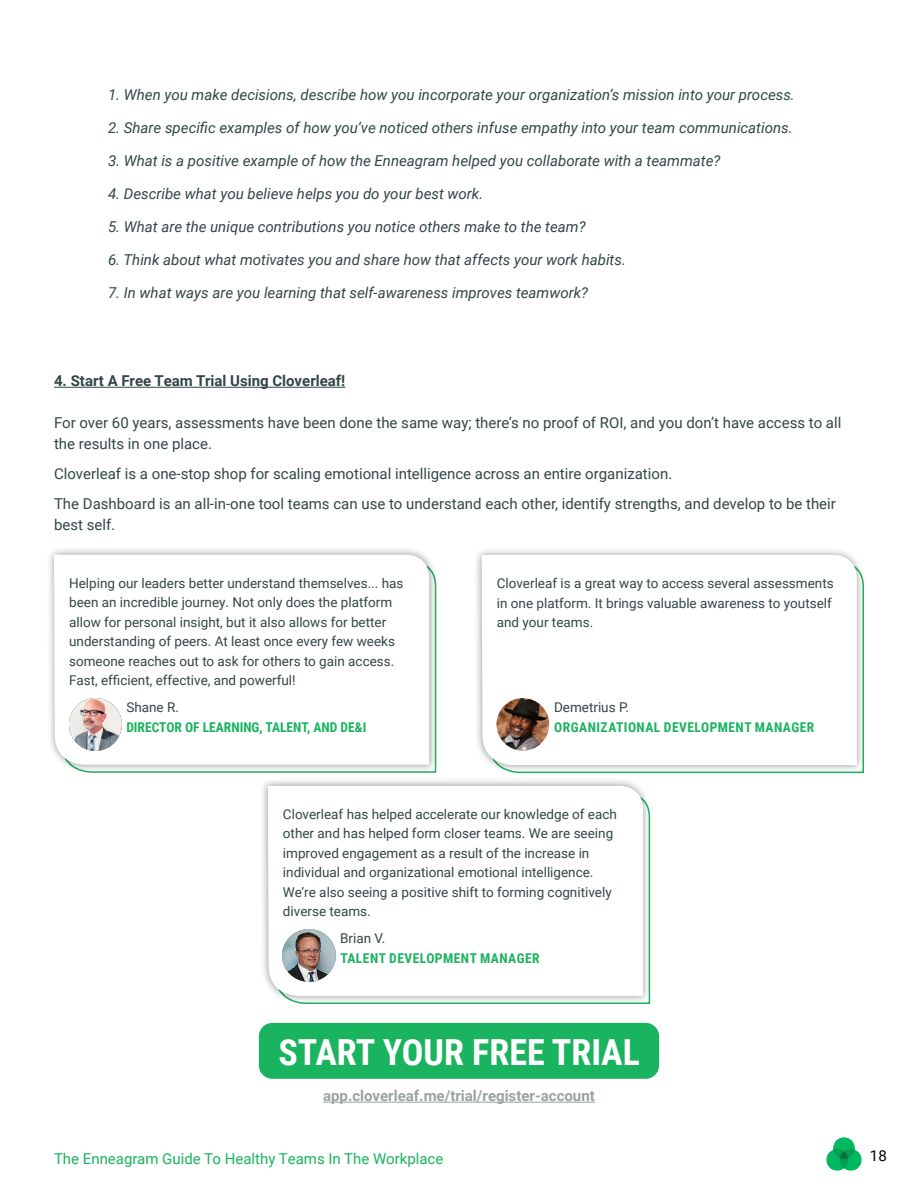
<style>
.page{position:relative;width:918px;height:1188px;background:#fff}
.page>*{position:absolute;margin:0;border:0;box-sizing:border-box;transform-origin:0 0}
.t1{font:700 36px "Roboto Condensed";color:#fff}
.t2{font:italic 15px "Roboto";color:#324645}
.t3{font:15px/21px "Roboto";color:#324645}
.t4{font:700 15px "Roboto";color:#324645}
.t5{font:15px "Roboto";color:#1ab35f}
.t6{font:15px "Roboto";color:#000}
.t7{font:13.5px/19.5px "Roboto";color:#324645}
.t8{font:700 13.5px "Roboto Condensed";letter-spacing:.035em;color:#1ab35f}
.t9{font:700 13.5px "Roboto Condensed";color:#1ab35f}
</style>
<div class="page">
<img style="left:826px;top:1137px;width:36px;height:34px">
<div style="left:259px;top:1023px;width:400px;height:56px;background:#1ab35f;border-radius:14px"></div>
<hr style="left:323px;top:1102px;width:272px;height:1px;background:#324645">
<hr style="left:54px;top:387px;width:291px;height:1px;background:#324645">
<div style="left:46px;top:546px;width:391px;height:227px;background:#000;opacity:.4"></div>
<svg style="left:54px;top:555px;width:375px;height:210px"></svg>
<img style="left:69px;top:698px;width:52px;height:52px">
<div style="left:473px;top:547px;width:392px;height:226px;background:#000;opacity:.4"></div>
<svg style="left:482px;top:555px;width:375px;height:211px"></svg>
<div style="left:260px;top:778px;width:391px;height:226px;background:#000;opacity:.4"></div>
<svg style="left:268px;top:786px;width:375px;height:211px"></svg>
<img style="left:497px;top:698px;width:52px;height:53px;border-radius:26px">
<img style="left:283px;top:929px;width:52px;height:53px">
<p class="t2" style="left:108px;top:84px;width:688px">1. When you make decisions, describe how you incorporate your organization’s mission into your process.</p>
<p class="t2" style="left:108px;top:117px;width:686px">2. Share specific examples of how you’ve noticed others infuse empathy into your team communications.</p>
<p class="t2" style="left:108px;top:150px;width:614px">3. What is a positive example of how the Enneagram helped you collaborate with a teammate?</p>
<p class="t2" style="left:108px;top:183px;width:377px">4. Describe what you believe helps you do your best work.</p>
<p class="t2" style="left:108px;top:216px;width:479px">5. What are the unique contributions you notice others make to the team?</p>
<p class="t2" style="left:108px;top:249px;width:519px">6. Think about what motivates you and share how that affects your work habits.</p>
<p class="t2" style="left:108px;top:282px;width:482px">7. In what ways are you learning that self-awareness improves teamwork?</p>
<p class="t4" style="left:54px;top:370px;width:293px">4. Start A Free Team Trial Using Cloverleaf!</p>
<p class="t3" style="left:54px;top:412px;width:789px">For over 60 years, assessments have been done the same way; there’s no proof of ROI, and you don’t have access to all the results in one place.</p>
<p class="t3" style="left:54px;top:458px;width:783px;line-height:30px">Cloverleaf is a one-stop shop for scaling emotional intelligence across an entire organization.<br>The Dashboard is an all-in-one tool teams can use to understand each other, identify strengths, and develop to be their</p>
<p class="t3" style="left:54px;top:514px;width:63px">best self.</p>
<p class="t7" style="left:69px;top:573px;width:336px">Helping our leaders better understand themselves... has been an incredible journey. Not only does the platform allow for personal insight, but it also allows for better understanding of peers. At least once every few weeks someone reaches out to ask for others to gain access.<br>Fast, efficient, effective, and powerful!</p>
<p class="t7" style="left:126px;top:697px;width:54px">Shane R.</p>
<p class="t9" style="left:126px;top:717px;width:241px">DIRECTOR OF LEARNING, TALENT, AND DE&amp;I</p>
<p class="t7" style="left:497px;top:573px;width:338px">Cloverleaf is a great way to access several assessments in one platform. It brings valuable awareness to youtself and your teams.</p>
<p class="t7" style="left:554px;top:697px;width:76px">Demetrius P.</p>
<p class="t8" style="left:554px;top:718px;width:262px">ORGANIZATIONAL DEVELOPMENT MANAGER</p>
<p class="t7" style="left:283px;top:804px;width:335px">Cloverleaf has helped accelerate our knowledge of each other and has helped form closer teams. We are seeing improved engagement as a result of the increase in individual and organizational emotional intelligence.<br>We’re also seeing a positive shift to forming cognitively diverse teams.</p>
<p class="t7" style="left:340px;top:928px;width:47px">Brian V.</p>
<p class="t8" style="left:340px;top:949px;width:201px">TALENT DEVELOPMENT MANAGER</p>
<h1 class="t1" style="left:279px;top:1027px;width:363px">START YOUR FREE TRIAL</h1>
<p class="t4" style="left:323px;top:1085px;width:273px">app.cloverleaf.me/trial/register-account</p>
<p class="t5" style="left:54px;top:1148px;width:391px">The Enneagram Guide To Healthy Teams In The Workplace</p>
<p class="t6" style="left:870px;top:1145px;width:18px">18</p>
</div>
